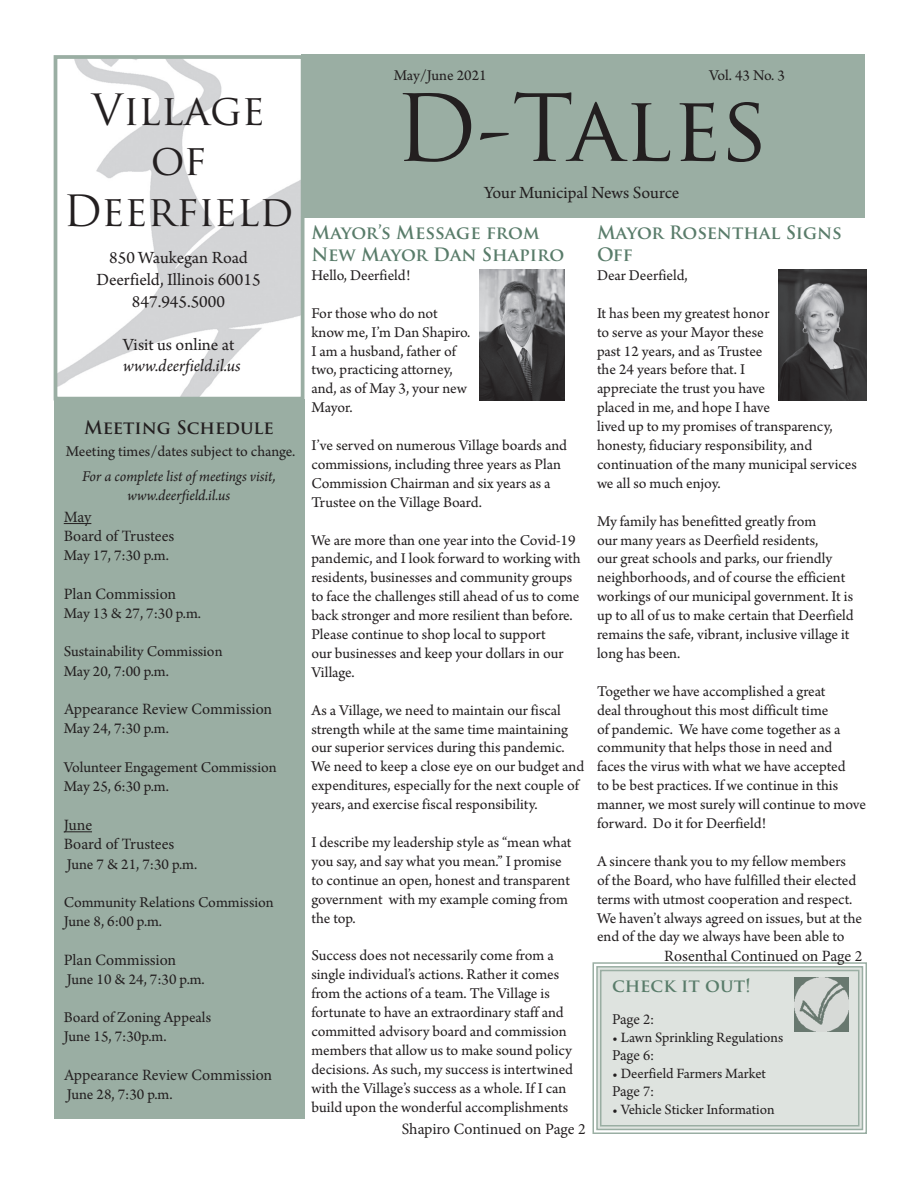
<style>
.page{position:relative;width:918px;height:1188px;background:#fff}
.page>*{position:absolute;margin:0;border:0;box-sizing:border-box;transform-origin:0 0}
.t1{font:90px "Trajan Pro";color:#231f20}
.t2{font:42px/50.4px "Trajan Pro";color:#231f20;text-align:center}
.t3{font:18px/21.6px "Arno Pro";color:#231f20;text-align:center}
.t4{font:700 18px/21.6px "Trajan Pro";color:#597c6a}
.t5{font:italic 18px "Arno Pro";color:#231f20}
.t6{font:700 18px "Trajan Pro";color:#231f20}
.t7{font:15.75px/18.9px "Arno Pro";color:#231f20}
.t8{font:15.75px/19.2px "Minion Pro";letter-spacing:-.005em;color:#231f20}
.t9{font:italic 15.75px/18.9px "Arno Pro";color:#231f20;text-align:center}
.t10{font:15px "Arno Pro";color:#231f20}
.t11{font:15px "Minion Pro";letter-spacing:-.01em;color:#231f20}
</style>
<div class="page">
<div style="left:302px;top:55px;width:563px;height:163px;background:#9aaea3"></div>
<div style="left:54px;top:399px;width:250px;height:719px;background:#9aaea3"></div>
<img style="left:59px;top:60px;width:240px;height:335px">
<div style="left:54px;top:55px;width:250px;height:345px;border:4px solid #9aaea3"></div>
<svg style="left:592px;top:962px;width:275px;height:172px;background:#dce2de"></svg>
<div style="left:596px;top:966px;width:267px;height:164px;border:2px solid #9aaea3"></div>
<div style="left:600px;top:970px;width:260px;height:157px;border:2px solid #9aaea3"></div>
<img style="left:794px;top:978px;width:54px;height:54px">
<svg style="left:64px;top:523px;width:27px;height:1px"></svg>
<svg style="left:64px;top:831px;width:28px;height:1px"></svg>
<img style="left:480px;top:270px;width:84px;height:130px">
<img style="left:778px;top:270px;width:89px;height:130px">
<h2 class="t2" style="left:63px;top:84px;width:232px">Village of<br>Deerfield</h2>
<p class="t3" style="left:96px;top:248px;width:166px">850 Waukegan Road<br>Deerfield, Illinois 60015<br>847.945.5000</p>
<p class="t3" style="left:123px;top:335px;width:113px">Visit us online at</p>
<p class="t5" style="left:123px;top:356px;width:119px">www.deerfield.il.us</p>
<p class="t6" style="left:84px;top:416px;width:191px">Meeting Schedule</p>
<p class="t7" style="left:66px;top:442px;width:231px">Meeting times/dates subject to change.</p>
<p class="t9" style="left:82px;top:468px;width:195px">For a complete list of meetings visit, www.deerfield.il.us</p>
<p class="t8" style="left:64px;top:507px;width:112px">May<br>Board of Trustees</p>
<p class="t7" style="left:64px;top:547px;width:107px">May 17, 7:30 p.m.</p>
<p class="t8" style="left:64px;top:584px;width:114px">Plan Commission</p>
<p class="t7" style="left:64px;top:605px;width:139px">May 13 &amp; 27, 7:30 p.m.</p>
<p class="t7" style="left:64px;top:643px;width:160px">Sustainability Commission<br>May 20, 7:00 p.m.</p>
<p class="t8" style="left:64px;top:699px;width:210px">Appearance Review Commission</p>
<p class="t7" style="left:64px;top:720px;width:107px">May 24, 7:30 p.m.</p>
<p class="t7" style="left:64px;top:758px;width:215px">Volunteer Engagement Commission<br>May 25, 6:30 p.m.</p>
<p class="t8" style="left:64px;top:816px;width:112px">June<br>Board of Trustees</p>
<p class="t7" style="left:67px;top:855px;width:132px">June 7 &amp; 21, 7:30 p.m.</p>
<p class="t7" style="left:64px;top:894px;width:212px">Community Relations Commission<br>June 8, 6:00 p.m.</p>
<p class="t8" style="left:64px;top:950px;width:114px">Plan Commission</p>
<p class="t7" style="left:67px;top:970px;width:140px">June 10 &amp; 24, 7:30 p.m.</p>
<p class="t7" style="left:64px;top:1009px;width:149px">Board of Zoning Appeals<br>June 15, 7:30p.m.</p>
<p class="t8" style="left:64px;top:1065px;width:210px">Appearance Review Commission</p>
<p class="t7" style="left:67px;top:1086px;width:107px">June 28, 7:30 p.m.</p>
<p class="t7" style="left:394px;top:66px;width:95px">May/June 2021</p>
<p class="t7" style="left:709px;top:66px;width:77px">Vol. 43 No. 3</p>
<h1 class="t1" style="left:394px;top:71px;width:376px">D-Tales</h1>
<p class="t3" style="left:484px;top:182px;width:197px">Your Municipal News Source</p>
<p class="t4" style="left:311px;top:222px;width:254px">Mayor’s Message from<br>New Mayor Dan Shapiro</p>
<p class="t7" style="left:311px;top:267px;width:101px">Hello, Deerfield!</p>
<p class="t7" style="left:311px;top:304px;width:161px">For those who do not know me, I’m Dan Shapiro.<br>I am a husband, father of two, practicing attorney, and, as of May 3, your new<br>Mayor.</p>
<p class="t7" style="left:311px;top:437px;width:257px">I’ve served on numerous Village boards and commissions, including three years as Plan Commission Chairman and six years as a Trustee on the Village Board.</p>
<p class="t7" style="left:311px;top:531px;width:271px">We are more than one year into the Covid-19 pandemic, and I look forward to working with residents, businesses and community groups to face the challenges still ahead of us to come back stronger and more resilient than before.<br>Please continue to shop local to support<br>our businesses and keep your dollars in our Village.</p>
<p class="t7" style="left:311px;top:701px;width:274px">As a Village, we need to maintain our fiscal strength while at the same time maintaining our superior services during this pandemic.<br>We need to keep a close eye on our budget and expenditures, especially for the next couple of years, and exercise fiscal responsibility.</p>
<p class="t7" style="left:311px;top:834px;width:262px">I describe my leadership style as “mean what you say, and say what you mean.” I promise to continue an open, honest and transparent government with my example coming from the top.</p>
<p class="t7" style="left:311px;top:947px;width:263px">Success does not necessarily come from a single individual’s actions. Rather it comes from the actions of a team. The Village is fortunate to have an extraordinary staff and committed advisory board and commission members that allow us to make sound policy decisions. As such, my success is intertwined with the Village’s success as a whole. If I can build upon the wonderful accomplishments</p>
<p class="t8" style="left:402px;top:1120px;width:185px">Shapiro Continued on Page 2</p>
<p class="t4" style="left:597px;top:222px;width:246px">Mayor Rosenthal Signs<br>Off</p>
<p class="t7" style="left:597px;top:267px;width:92px">Dear Deerfield,</p>
<p class="t7" style="left:597px;top:304px;width:261px">It has been my greatest honor<br>to serve as your Mayor these<br>past 12 years, and as Trustee<br>the 24 years before that. I<br>appreciate the trust you have<br>placed in me, and hope I have<br>lived up to my promises of transparency, honesty, fiduciary responsibility, and continuation of the many municipal services we all so much enjoy.</p>
<p class="t7" style="left:597px;top:512px;width:258px">My family has benefitted greatly from<br>our many years as Deerfield residents,<br>our great schools and parks, our friendly neighborhoods, and of course the efficient workings of our municipal government. It is up to all of us to make certain that Deerfield remains the safe, vibrant, inclusive village it long has been.</p>
<p class="t7" style="left:597px;top:682px;width:271px">Together we have accomplished a great<br>deal throughout this most difficult time<br>of pandemic. We have come together as a community that helps those in need and<br>faces the virus with what we have accepted<br>to be best practices. If we continue in this manner, we most surely will continue to move forward. Do it for Deerfield!</p>
<p class="t7" style="left:597px;top:852px;width:267px">A sincere thank you to my fellow members<br>of the Board, who have fulfilled their elected terms with utmost cooperation and respect.<br>We haven’t always agreed on issues, but at the end of the day we always have been able to</p>
<p class="t8" style="left:664px;top:947px;width:199px">Rosenthal Continued on Page 2</p>
<p class="t4" style="left:612px;top:975px;width:140px">check it out!</p>
<p class="t11" style="left:612px;top:1009px;width:43px">Page 2:</p>
<p class="t10" style="left:612px;top:1029px;width:173px">• Lawn Sprinkling Regulations</p>
<p class="t11" style="left:612px;top:1045px;width:43px">Page 6:</p>
<p class="t10" style="left:612px;top:1065px;width:156px">• Deerfield Farmers Market</p>
<p class="t11" style="left:612px;top:1081px;width:43px">Page 7:</p>
<p class="t10" style="left:612px;top:1101px;width:164px">• Vehicle Sticker Information</p>
</div>
